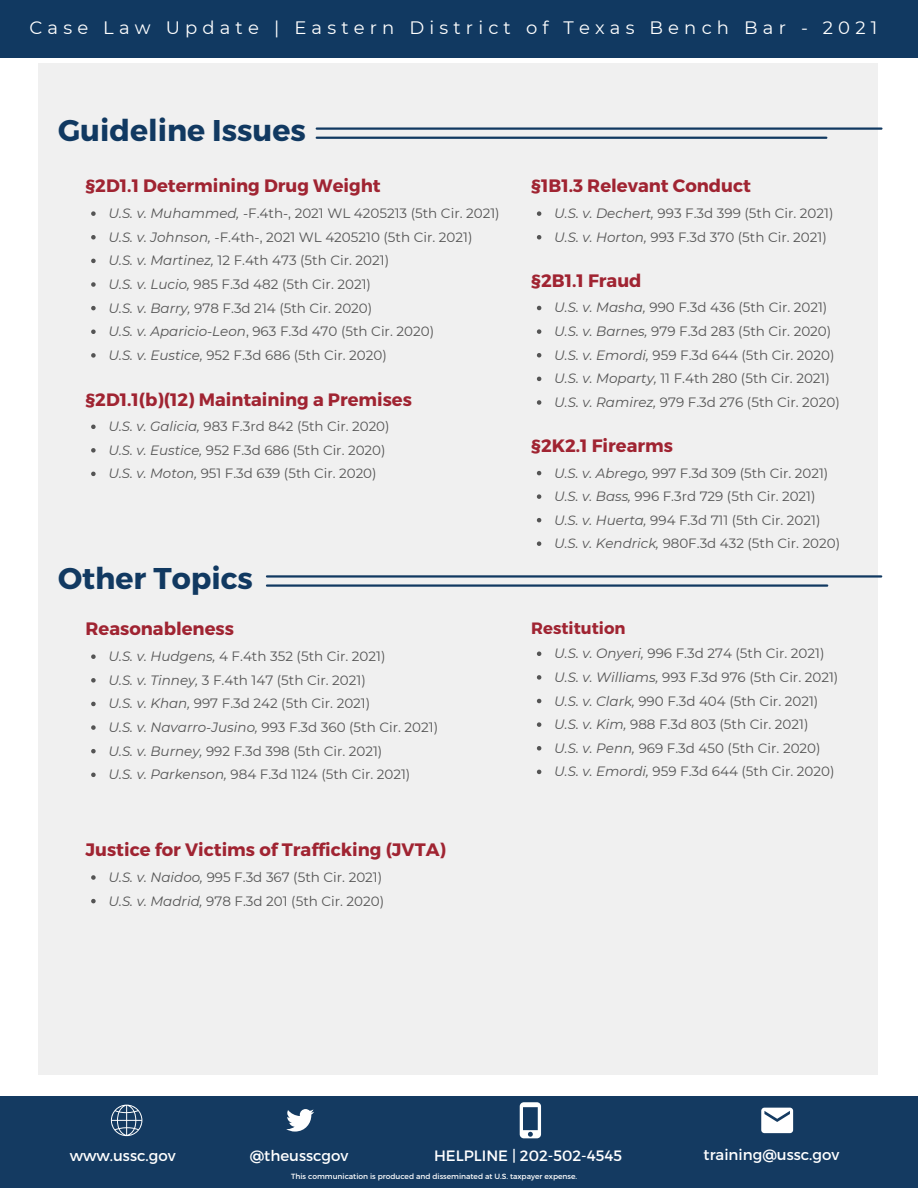
<style>
.page{position:relative;width:918px;height:1188px;background:#fff}
.page>*{position:absolute;margin:0;border:0;box-sizing:border-box;transform-origin:0 0}
.t1{font:700 30px "Montserrat";color:#113961}
.t2{font:700 18px "Montserrat";color:#a02432}
.t3{font:18px "Montserrat";letter-spacing:.285em;color:#fff}
.t4{font:700 16.5px "Montserrat";color:#a02432}
.t5{font:15px "Montserrat";color:#fff}
.t6{font:13.5px "Montserrat";color:#545454}
.t7{font:7.5px "Montserrat";color:#fff}
.s1{font-style:italic}
</style>
<div class="page">
<div style="left:0;top:1096px;width:918px;height:92px;background:#143a61"></div>
<svg style="left:520px;top:1102px;width:21px;height:36px"></svg>
<svg style="left:111px;top:1105px;width:31px;height:31px"></svg>
<svg style="left:761px;top:1108px;width:32px;height:25px"></svg>
<svg style="left:286px;top:1109px;width:28px;height:23px"></svg>
<div style="left:0;top:0;width:918px;height:57px;background:#113961"></div>
<div style="left:39px;top:63px;width:839px;height:1012px;background:#f0f0f0"></div>
<svg style="left:91px;top:211px;width:5px;height:5px"></svg>
<svg style="left:91px;top:235px;width:5px;height:5px"></svg>
<svg style="left:91px;top:259px;width:5px;height:4px"></svg>
<svg style="left:91px;top:282px;width:5px;height:5px"></svg>
<svg style="left:91px;top:306px;width:5px;height:4px"></svg>
<svg style="left:91px;top:330px;width:5px;height:4px"></svg>
<svg style="left:91px;top:353px;width:5px;height:5px"></svg>
<svg style="left:537px;top:211px;width:4px;height:5px"></svg>
<svg style="left:537px;top:235px;width:4px;height:5px"></svg>
<hr style="left:317px;top:127px;width:564px;height:3px;background:#113961">
<hr style="left:317px;top:137px;width:509px;height:2px;background:#113961">
<svg style="left:537px;top:471px;width:4px;height:4px"></svg>
<svg style="left:537px;top:494px;width:4px;height:5px"></svg>
<svg style="left:537px;top:518px;width:4px;height:4px"></svg>
<svg style="left:537px;top:541px;width:4px;height:5px"></svg>
<svg style="left:537px;top:306px;width:4px;height:4px"></svg>
<svg style="left:537px;top:329px;width:4px;height:5px"></svg>
<svg style="left:537px;top:353px;width:4px;height:4px"></svg>
<svg style="left:537px;top:377px;width:4px;height:4px"></svg>
<svg style="left:537px;top:400px;width:4px;height:5px"></svg>
<hr style="left:267px;top:575px;width:614px;height:3px;background:#113961">
<hr style="left:267px;top:584px;width:560px;height:3px;background:#113961">
<svg style="left:91px;top:654px;width:5px;height:5px"></svg>
<svg style="left:91px;top:678px;width:5px;height:5px"></svg>
<svg style="left:91px;top:702px;width:5px;height:4px"></svg>
<svg style="left:91px;top:725px;width:5px;height:5px"></svg>
<svg style="left:91px;top:749px;width:5px;height:4px"></svg>
<svg style="left:91px;top:773px;width:5px;height:4px"></svg>
<svg style="left:537px;top:652px;width:4px;height:4px"></svg>
<svg style="left:537px;top:675px;width:4px;height:5px"></svg>
<svg style="left:537px;top:699px;width:4px;height:4px"></svg>
<svg style="left:537px;top:722px;width:4px;height:5px"></svg>
<svg style="left:537px;top:746px;width:4px;height:5px"></svg>
<svg style="left:537px;top:770px;width:4px;height:4px"></svg>
<svg style="left:91px;top:875px;width:5px;height:5px"></svg>
<svg style="left:91px;top:899px;width:5px;height:4px"></svg>
<svg style="left:91px;top:425px;width:5px;height:4px"></svg>
<svg style="left:91px;top:448px;width:5px;height:5px"></svg>
<svg style="left:91px;top:472px;width:5px;height:4px"></svg>
<p class="t3" style="left:29px;top:16px;width:849px">Case Law Update | Eastern District of Texas Bench Bar - 2021</p>
<p class="t1" style="left:58px;top:111px;width:249px">Guideline Issues</p>
<p class="t2" style="left:86px;top:174px;width:297px">§2D1.1 Determining Drug Weight</p>
<p class="t6" style="left:108px;top:205px;width:393px"><span class="s1">U.S. v. Muhammed,</span> -F.4th-, 2021 WL 4205213 (5th Cir. 2021)</p>
<p class="t6" style="left:108px;top:229px;width:366px"><span class="s1">U.S. v. Johnson,</span> -F.4th-, 2021 WL 4205210 (5th Cir. 2021)</p>
<p class="t6" style="left:108px;top:252px;width:282px"><span class="s1">U.S. v. Martinez,</span> 12 F.4th 473 (5th Cir. 2021)</p>
<p class="t6" style="left:108px;top:276px;width:264px"><span class="s1">U.S. v. Lucio,</span> 985 F.3d 482 (5th Cir. 2021)</p>
<p class="t6" style="left:108px;top:300px;width:265px"><span class="s1">U.S. v. Barry,</span> 978 F.3d 214 (5th Cir. 2020)</p>
<p class="t6" style="left:108px;top:323px;width:327px"><span class="s1">U.S. v. Aparicio-Leon</span>, 963 F.3d 470 (5th Cir. 2020)</p>
<p class="t6" style="left:108px;top:347px;width:280px"><span class="s1">U.S. v. Eustice,</span> 952 F.3d 686 (5th Cir. 2020)</p>
<p class="t2" style="left:86px;top:387px;width:328px">§2D1.1(b)(12) Maintaining a Premises</p>
<p class="t6" style="left:108px;top:418px;width:283px"><span class="s1">U.S. v. Galicia,</span> 983 F.3rd 842 (5th Cir. 2020)</p>
<p class="t6" style="left:108px;top:442px;width:279px"><span class="s1">U.S. v. Eustice,</span> 952 F.3d 686 (5th Cir. 2020)</p>
<p class="t6" style="left:108px;top:465px;width:270px"><span class="s1">U.S. v. Moton,</span> 951 F.3d 639 (5th Cir. 2020)</p>
<p class="t1" style="left:58px;top:559px;width:196px">Other Topics</p>
<p class="t2" style="left:86px;top:617px;width:150px">Reasonableness</p>
<p class="t6" style="left:108px;top:648px;width:279px"><span class="s1">U.S. v. Hudgens,</span> 4 F.4th 352 (5th Cir. 2021)</p>
<p class="t6" style="left:108px;top:672px;width:259px"><span class="s1">U.S. v. Tinney,</span> 3 F.4th 147 (5th Cir. 2021)</p>
<p class="t6" style="left:108px;top:695px;width:263px"><span class="s1">U.S. v. Khan,</span> 997 F.3d 242 (5th Cir. 2021)</p>
<p class="t6" style="left:108px;top:719px;width:331px"><span class="s1">U.S. v. Navarro-Jusino,</span> 993 F.3d 360 (5th Cir. 2021)</p>
<p class="t6" style="left:108px;top:743px;width:275px"><span class="s1">U.S. v. Burney,</span> 992 F.3d 398 (5th Cir. 2021)</p>
<p class="t6" style="left:108px;top:766px;width:303px"><span class="s1">U.S. v. Parkenson,</span> 984 F.3d 1124 (5th Cir. 2021)</p>
<p class="t2" style="left:86px;top:838px;width:362px">Justice for Victims of Trafficking (JVTA)</p>
<p class="t6" style="left:108px;top:869px;width:275px"><span class="s1">U.S. v. Naidoo,</span> 995 F.3d 367 (5th Cir. 2021)</p>
<p class="t6" style="left:108px;top:893px;width:277px"><span class="s1">U.S. v. Madrid,</span> 978 F.3d 201 (5th Cir. 2020)</p>
<p class="t2" style="left:531px;top:174px;width:221px">§1B1.3 Relevant Conduct</p>
<p class="t6" style="left:554px;top:205px;width:281px"><span class="s1">U.S. v. Dechert,</span> 993 F.3d 399 (5th Cir. 2021)</p>
<p class="t6" style="left:554px;top:229px;width:274px"><span class="s1">U.S. v. Horton,</span> 993 F.3d 370 (5th Cir. 2021)</p>
<p class="t2" style="left:531px;top:269px;width:112px">§2B1.1 Fraud</p>
<p class="t6" style="left:554px;top:299px;width:275px"><span class="s1">U.S. v. Masha,</span> 990 F.3d 436 (5th Cir. 2021)</p>
<p class="t6" style="left:554px;top:323px;width:279px"><span class="s1">U.S. v. Barnes,</span> 979 F.3d 283 (5th Cir. 2020)</p>
<p class="t6" style="left:554px;top:347px;width:282px"><span class="s1">U.S. v. Emordi,</span> 959 F.3d 644 (5th Cir. 2020)</p>
<p class="t6" style="left:554px;top:370px;width:277px"><span class="s1">U.S. v. Moparty,</span> 11 F.4th 280 (5th Cir. 2021)</p>
<p class="t6" style="left:554px;top:394px;width:287px"><span class="s1">U.S. v. Ramirez,</span> 979 F.3d 276 (5th Cir. 2020)</p>
<p class="t2" style="left:531px;top:434px;width:143px">§2K2.1 Firearms</p>
<p class="t6" style="left:554px;top:465px;width:276px"><span class="s1">U.S. v. Abrego,</span> 997 F.3d 309 (5th Cir. 2021)</p>
<p class="t6" style="left:554px;top:488px;width:263px"><span class="s1">U.S. v. Bass,</span> 996 F.3rd 729 (5th Cir. 2021)</p>
<p class="t6" style="left:554px;top:512px;width:268px"><span class="s1">U.S. v. Huerta,</span> 994 F.3d 711 (5th Cir. 2021)</p>
<p class="t6" style="left:554px;top:535px;width:288px"><span class="s1">U.S. v. Kendrick,</span> 980F.3d 432 (5th Cir. 2020)</p>
<p class="t4" style="left:531px;top:617px;width:96px">Restitution</p>
<p class="t6" style="left:554px;top:645px;width:272px"><span class="s1">U.S. v. Onyeri,</span> 996 F.3d 274 (5th Cir. 2021)</p>
<p class="t6" style="left:554px;top:669px;width:286px"><span class="s1">U.S. v. Williams,</span> 993 F.3d 976 (5th Cir. 2021)</p>
<p class="t6" style="left:554px;top:692px;width:266px"><span class="s1">U.S. v. Clark,</span> 990 F.3d 404 (5th Cir. 2021)</p>
<p class="t6" style="left:554px;top:716px;width:256px"><span class="s1">U.S. v. Kim,</span> 988 F.3d 803 (5th Cir. 2021)</p>
<p class="t6" style="left:554px;top:740px;width:268px"><span class="s1">U.S. v. Penn,</span> 969 F.3d 450 (5th Cir. 2020)</p>
<p class="t6" style="left:554px;top:763px;width:282px"><span class="s1">U.S. v. Emordi,</span> 959 F.3d 644 (5th Cir. 2020)</p>
<p class="t5" style="left:70px;top:1146px;width:107px">www.ussc.gov</p>
<p class="t5" style="left:250px;top:1146px;width:100px">@theusscgov</p>
<p class="t5" style="left:434px;top:1146px;width:189px">HELPLINE | 202-502-4545</p>
<p class="t5" style="left:704px;top:1145px;width:137px">training@ussc.gov</p>
<p class="t7" style="left:291px;top:1171px;width:287px">This communication is produced and disseminated at U.S. taxpayer expense.</p>
</div>
